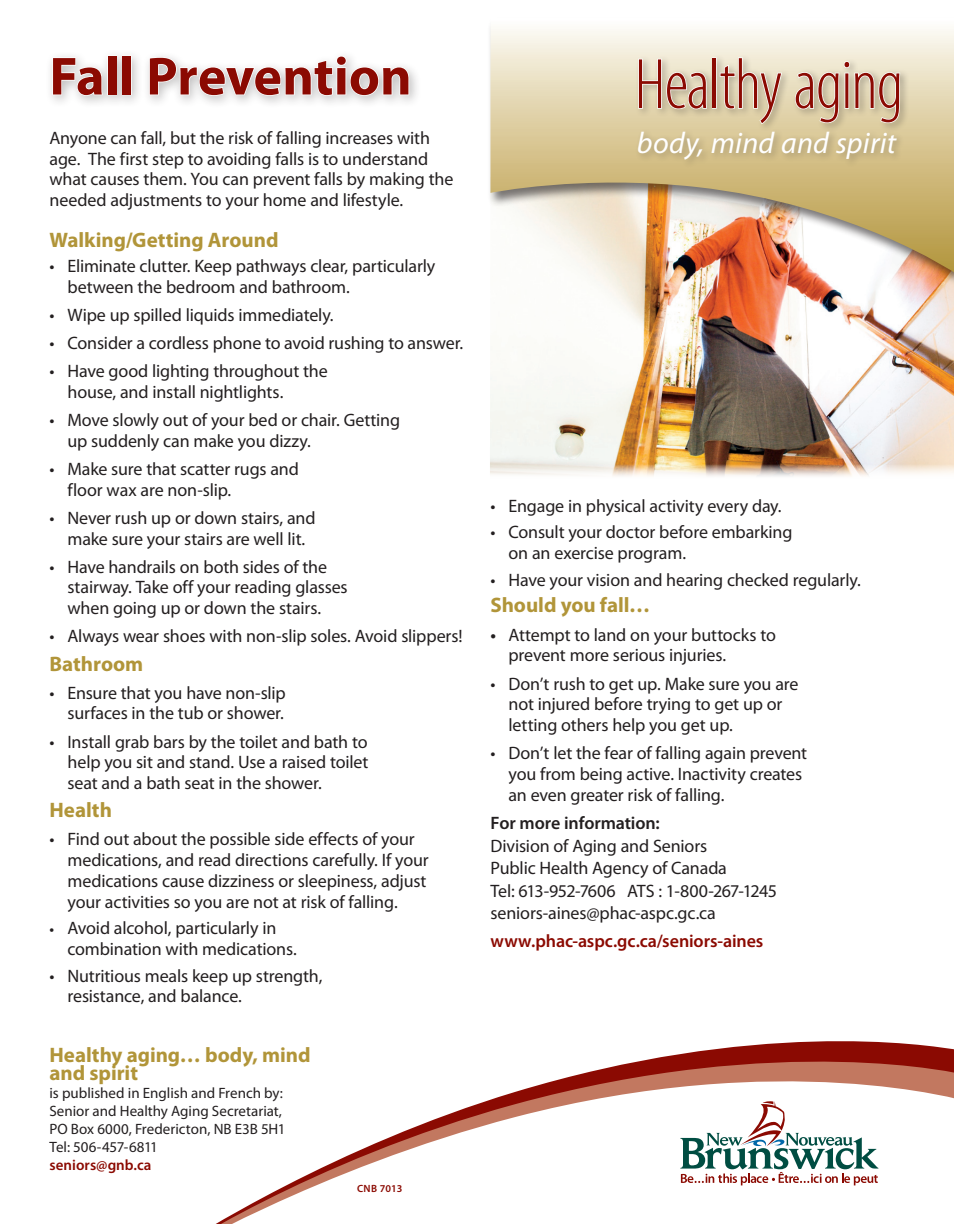
<style>
.page{position:relative;width:954px;height:1224px;background:#fff}
.page>*{position:absolute;margin:0;border:0;box-sizing:border-box;transform-origin:0 0}
.t1{font:300 condensed 72px "Myriad Pro";letter-spacing:-.02em;color:#8b0a02}
.t2{font:700 54px "Myriad Pro";color:#8b0a02}
.t3{font:italic 30px "Myriad Pro";letter-spacing:.01em;color:#fff}
.t4{font:700 21px/18px "Myriad Pro";color:#b19539}
.t5{font:18px/20.7px "Myriad Pro";letter-spacing:-.01em;color:#231f20}
.t6{font:600 18px "Myriad Pro";letter-spacing:-.005em;color:#8b0a02}
.t7{font:600 18px "Myriad Pro";letter-spacing:-.005em;color:#231f20}
.t8{font:15px/18px "Myriad Pro";color:#231f20}
.t9{font:600 15px "Myriad Pro";color:#8b0a02}
.t10{font:600 10.5px "Myriad Pro";letter-spacing:.015em;color:#8b0a02}
.s1{font-weight:600;font-size:15px}
.s2{font-weight:600}
</style>
<div class="page">
<img style="left:490px;top:287px;width:464px;height:189px">
<svg style="left:216px;top:1041px;width:738px;height:183px"></svg>
<div style="left:45px;top:48px;width:376px;height:61px;background:#231f20;opacity:.3"></div>
<svg style="left:52px;top:57px;width:52px;height:40px"></svg>
<div style="left:107px;top:55px;width:10px;height:40px;border:2px solid #fff"></div>
<div style="left:122px;top:55px;width:10px;height:40px;border:2px solid #fff"></div>
<svg style="left:148px;top:55px;width:262px;height:42px"></svg>
<div style="left:487px;top:17px;width:467px;height:270px;background:#231f20;opacity:.6"></div>
<svg style="left:490px;top:18px;width:464px;height:254px"></svg>
<div style="left:635px;top:54px;width:275px;height:78px;background:#231f20;opacity:.3"></div>
<svg style="left:637px;top:58px;width:71px;height:52px;background:#e2dbc6"></svg>
<div style="left:712px;top:57px;width:5px;height:52px;border:2px solid #fff"></div>
<svg style="left:719px;top:57px;width:64px;height:68px;background:#e0d7be"></svg>
<svg style="left:794px;top:60px;width:107px;height:64px;background:#e0d8c0"></svg>
<div style="left:635px;top:128px;width:271px;height:40px;background:#231f20;opacity:.3"></div>
<h2 class="t2" style="left:50px;top:41px;width:364px">Fall Prevention</h2>
<p class="t5" style="left:50px;top:127px;width:405px">Anyone can fall, but the risk of falling increases with age. The first step to avoiding falls is to understand what causes them. You can prevent falls by making the needed adjustments to your home and lifestyle.</p>
<p class="t4" style="left:50px;top:230px;width:231px">Walking/Getting Around</p>
<p class="t5" style="left:68px;top:255px;width:369px;text-indent:-18px">• Eliminate clutter. Keep pathways clear, particularly between the bedroom and bathroom.</p>
<p class="t5" style="left:50px;top:304px;width:286px">• Wipe up spilled liquids immediately.</p>
<p class="t5" style="left:50px;top:332px;width:415px">• Consider a cordless phone to avoid rushing to answer.</p>
<p class="t5" style="left:68px;top:360px;width:262px;text-indent:-18px">• Have good lighting throughout the house, and install nightlights.</p>
<p class="t5" style="left:68px;top:409px;width:334px;text-indent:-18px">• Move slowly out of your bed or chair. Getting up suddenly can make you dizzy.</p>
<p class="t5" style="left:68px;top:458px;width:233px;text-indent:-18px">• Make sure that scatter rugs and floor wax are non-slip.</p>
<p class="t5" style="left:50px;top:507px;width:268px;text-align:center">• Never rush up or down stairs, and make sure your stairs are well lit.</p>
<p class="t5" style="left:68px;top:556px;width:282px;text-indent:-18px">• Have handrails on both sides of the stairway. Take off your reading glasses when going up or down the stairs.</p>
<p class="t5" style="left:50px;top:626px;width:414px">• Always wear shoes with non-slip soles. Avoid slippers!</p>
<p class="t4" style="left:50px;top:654px;width:95px">Bathroom</p>
<p class="t5" style="left:50px;top:682px;width:238px;text-align:right">• Ensure that you have non-slip surfaces in the tub or shower.</p>
<p class="t5" style="left:68px;top:731px;width:302px;text-align:justify;text-indent:-18px">• Install grab bars by the toilet and bath to help you sit and stand. Use a raised toilet seat and a bath seat in the shower.</p>
<p class="t4" style="left:50px;top:800px;width:64px">Health</p>
<p class="t5" style="left:68px;top:829px;width:363px;text-indent:-18px">• Find out about the possible side effects of your medications, and read directions carefully. If your medications cause dizziness or sleepiness, adjust your activities so you are not at risk of falling.</p>
<p class="t5" style="left:68px;top:918px;width:231px;text-indent:-18px"><span class="s1">•</span> Avoid alcohol, particularly in combination with medications.</p>
<p class="t5" style="left:68px;top:965px;width:257px;text-indent:-18px">• Nutritious meals keep up strength, resistance, and balance.</p>
<p class="t4" style="left:50px;top:1045px;width:263px">Healthy aging… body, mind and spirit</p>
<p class="t8" style="left:50px;top:1084px;width:237px">is published in English and French by:<br>Senior and Healthy Aging Secretariat,<br>PO Box 6000, Fredericton, NB E3B 5H1<br>Tel: 506-457-6811</p>
<p class="t9" style="left:50px;top:1155px;width:104px">seniors@gnb.ca</p>
<p class="t10" style="left:357px;top:1182px;width:47px">CNB 7013</p>
<h1 class="t1" style="left:634px;top:46px;width:270px">Healthy aging</h1>
<h3 class="t3" style="left:637px;top:124px;width:261px">body, mind and spirit</h3>
<p class="t5" style="left:490px;top:495px;width:293px">• Engage in physical activity every day.</p>
<p class="t5" style="left:508px;top:522px;width:286px;text-indent:-18px">• Consult your doctor before embarking on an exercise program.</p>
<p class="t5" style="left:490px;top:569px;width:372px">• Have your vision and hearing checked regularly.</p>
<p class="t4" style="left:490px;top:596px;width:161px">Should you fall…</p>
<p class="t5" style="left:508px;top:624px;width:269px;text-indent:-18px"><span class="s2">•</span> Attempt to land on your buttocks to prevent more serious injuries.</p>
<p class="t5" style="left:508px;top:673px;width:292px;text-indent:-18px">• Don’t rush to get up. Make sure you are not injured before trying to get up or letting others help you get up.</p>
<p class="t5" style="left:508px;top:743px;width:300px;text-indent:-18px">• Don’t let the fear of falling again prevent you from being active. Inactivity creates an even greater risk of falling.</p>
<p class="t7" style="left:490px;top:812px;width:171px">For more information:</p>
<p class="t5" style="left:490px;top:834px;width:288px;line-height:22.5px">Division of Aging and Seniors<br>Public Health Agency of Canada<br>Tel: 613-952-7606 ATS : 1-800-267-1245 seniors-aines@phac-aspc.gc.ca</p>
<p class="t6" style="left:490px;top:930px;width:274px">www.phac-aspc.gc.ca/seniors-aines</p>
</div>
